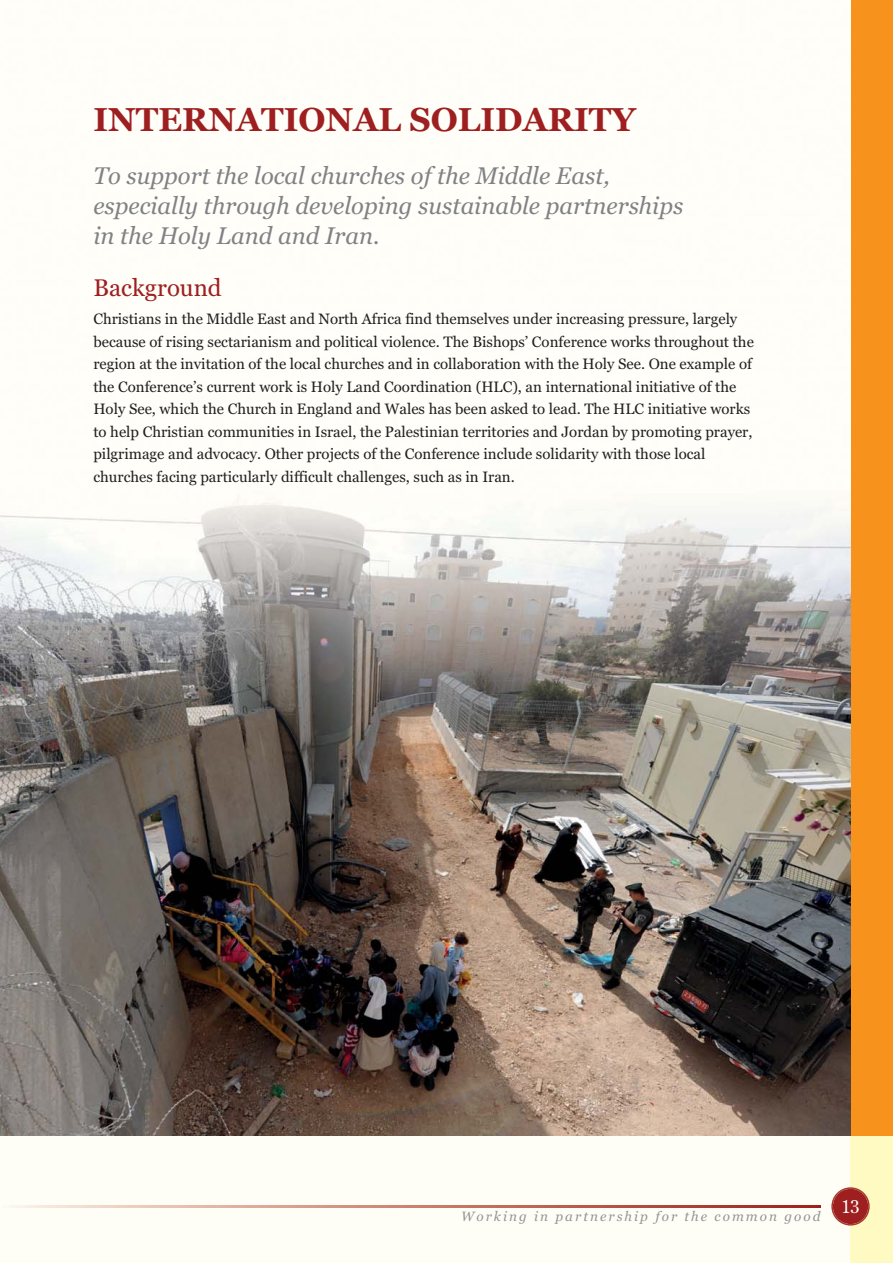
<style>
.page{position:relative;width:893px;height:1263px;background:#fff}
.page>*{position:absolute;margin:0;border:0;box-sizing:border-box;transform-origin:0 0}
.t1{font:700 33px "Georgia";color:#9e1f1f}
.t2{font:italic 24px/30px "Georgia";color:#808285}
.t3{font:24px "Georgia";color:#9e1f1f}
.t4{font:18px "Century Old Style";color:#fff}
.t5{font:15px/22.5px "Georgia";color:#231f20}
.t6{font:italic 13.5px "Georgia";letter-spacing:.15em;color:#939598}
</style>
<div class="page">
<div style="left:0;top:0;width:892px;height:1263px;background:#fffef6"></div>
<div style="left:850px;top:0;width:42px;height:1263px;background:#fffac2"></div>
<div style="left:850px;top:0;width:42px;height:1135px;background:#f7931d"></div>
<svg style="left:831px;top:1187px;width:38px;height:39px"></svg>
<img style="left:18px;top:1206px;width:802px;height:1px">
<img style="left:0;top:503px;width:850px;height:632px">
<h1 class="t1" style="left:93px;top:106px;width:543px">INTERNATIONAL SOLIDARITY</h1>
<h2 class="t2" style="left:93px;top:162px;width:591px">To support the local churches of the Middle East, especially through developing sustainable partnerships in the Holy Land and Iran.</h2>
<h2 class="t3" style="left:93px;top:278px;width:130px">Background</h2>
<p class="t5" style="left:93px;top:309px;width:662px">Christians in the Middle East and North Africa find themselves under increasing pressure, largely because of rising sectarianism and political violence. The Bishops’ Conference works throughout the region at the invitation of the local churches and in collaboration with the Holy See. One example of the Conference’s current work is Holy Land Coordination (HLC), an international initiative of the Holy See, which the Church in England and Wales has been asked to lead. The HLC initiative works to help Christian communities in Israel, the Palestinian territories and Jordan by promoting prayer, pilgrimage and advocacy. Other projects of the Conference include solidarity with those local churches facing particularly difficult challenges, such as in Iran.</p>
<p class="t6" style="left:461px;top:1211px;width:361px">Working in partnership for the common good</p>
<p class="t4" style="left:841px;top:1199px;width:19px">13</p>
</div>
